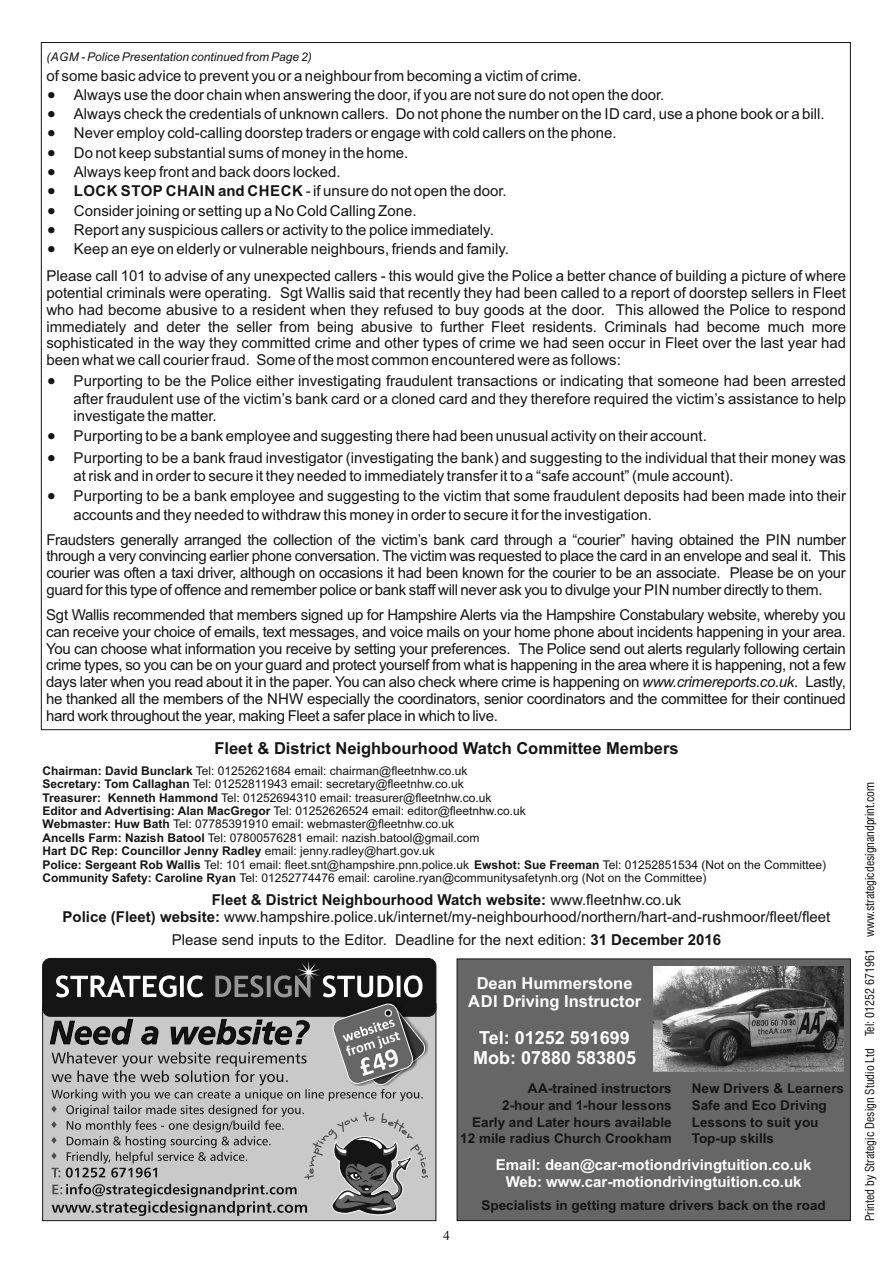
<style>
.page{position:relative;width:893px;height:1263px;background:#fff}
.page>*{position:absolute;margin:0;border:0;box-sizing:border-box;transform-origin:0 0}
.t1{font:700 18px/20.1px "Arial";color:#fefefe;text-align:center}
.t2{font:700 16.5px "Arial";color:#151515}
.t3{font:700 16.5px/18.5px "Arial";color:#fefefe;text-align:center}
.t4{font:15px/16.8px "Arial";color:#151515}
.t5{font:15px/25.2px "Arial";letter-spacing:-.02em;color:#151515}
.t6{font:700 15px/16.8px "Arial";color:#fefefe;text-align:center}
.t7{font:700 13.5px/16.6px "Arial";color:#151515;text-align:right}
.t8{font:13.5px "Times New Roman";color:#151515}
.t9{font:12px/13.4px "Arial";color:#151515}
.t10{font:condensed 12px "Swiss 721 BT";color:#151515}
.t11{font:italic 12px "Arial";color:#151515}
.s1{font-weight:700}
.s2{font-style:italic}
</style>
<div class="page">
<div style="left:456px;top:958px;width:395px;height:263px;background:#666"></div>
<svg style="left:42px;top:1003px;width:395px;height:218px;background:#b1b1b1"></svg>
<div style="left:42px;top:958px;width:394px;height:59px;background:#151515;border:1px solid #151515;border-radius:8px"></div>
<svg style="left:50px;top:961px;width:378px;height:255px"></svg>
<img style="left:653px;top:967px;width:190px;height:105px">
<p class="t11" style="left:46px;top:53px;width:267px">(AGM - Police Presentation continued from Page 2)</p>
<p class="t4" style="left:74px;top:68px;width:752px;line-height:19.2px;text-indent:-27px">of some basic advice to prevent you or a neighbour from becoming a victim of crime.<br>Always use the door chain when answering the door, if you are not sure do not open the door.<br>Always check the credentials of unknown callers. Do not phone the number on the ID card, use a phone book or a bill.<br>Never employ cold-calling doorstep traders or engage with cold callers on the phone.<br>Do not keep substantial sums of money in the home.<br>Always keep front and back doors locked.<br><span class="s1">LOCK STOP CHAIN and CHECK</span> - if unsure do not open the door.<br>Consider joining or setting up a No Cold Calling Zone.<br>Report any suspicious callers or activity to the police immediately.<br>Keep an eye on elderly or vulnerable neighbours, friends and family.</p>
<p class="t4" style="left:46px;top:269px;width:801px;text-align:justify">Please call 101 to advise of any unexpected callers - this would give the Police a better chance of building a picture of where potential criminals were operating. Sgt Wallis said that recently they had been called to a report of doorstep sellers in Fleet who had become abusive to a resident when they refused to buy goods at the door. This allowed the Police to respond immediately and deter the seller from being abusive to further Fleet residents. Criminals had become much more sophisticated in the way they committed crime and other types of crime we had seen occur in Fleet over the last year had been what we call courier fraud. Some of the most common encountered were as follows:</p>
<p class="t4" style="left:73px;top:373px;width:774px;line-height:18.1px">Purporting to be the Police either investigating fraudulent transactions or indicating that someone had been arrested after fraudulent use of the victim’s bank card or a cloned card and they therefore required the victim’s assistance to help</p>
<p class="t4" style="left:73px;top:406px;width:774px;line-height:21.1px">investigate the matter.<br>Purporting to be a bank employee and suggesting there had been unusual activity on their account.<br>Purporting to be a bank fraud investigator (investigating the bank) and suggesting to the individual that their money was</p>
<p class="t4" style="left:73px;top:467px;width:774px;line-height:20.4px">at risk and in order to secure it they needed to immediately transfer it to a “safe account” (mule account).<br>Purporting to be a bank employee and suggesting to the victim that some fraudulent deposits had been made into their</p>
<p class="t5" style="left:46px;top:503px;width:801px;text-indent:27px">accounts and they needed to withdraw this money in order to secure it for the investigation.<br>Fraudsters generally arranged the collection of the victim’s bank card through a “courier” having obtained the PIN number</p>
<p class="t4" style="left:46px;top:549px;width:801px;text-align:justify">through a very convincing earlier phone conversation. The victim was requested to place the card in an envelope and seal it. This courier was often a taxi driver, although on occasions it had been known for the courier to be an associate. Please be on your guard for this type of offence and remember police or bank staff will never ask you to divulge your PIN number directly to them.</p>
<p class="t4" style="left:46px;top:608px;width:801px;text-align:justify">Sgt Wallis recommended that members signed up for Hampshire Alerts via the Hampshire Constabulary website, whereby you can receive your choice of emails, text messages, and voice mails on your home phone about incidents happening in your area.<br>You can choose what information you receive by setting your preferences. The Police send out alerts regularly following certain crime types, so you can be on your guard and protect yourself from what is happening in the area where it is happening, not a few days later when you read about it in the paper. You can also check where crime is happening on <span class="s2">www.crimereports.co.uk</span>. Lastly, he thanked all the members of the NHW especially the coordinators, senior coordinators and the committee for their continued hard work throughout the year, making Fleet a safer place in which to live.</p>
<p class="t2" style="left:214px;top:742px;width:466px">Fleet &amp; District Neighbourhood Watch Committee Members</p>
<p class="t9" style="left:43px;top:765px;width:785px"><span class="s1">Chairman: David Bunclark</span> Tel: 01252621684 email: chairman@fleetnhw.co.uk<br><span class="s1">Secretary: Tom Callaghan</span> Tel: 01252811943 email: secretary@fleetnhw.co.uk<br><span class="s1">Treasurer: Kenneth Hammond</span> Tel: 01252694310 email: treasurer@fleetnhw.co.uk<br><span class="s1">Editor and Advertising: Alan MacGregor</span> Tel: 01252626524 email: editor@fleetnhw.co.uk<br><span class="s1">Webmaster: Huw Bath</span> Tel: 07785391910 email: webmaster@fleetnhw.co.uk<br><span class="s1">Ancells Farm: Nazish Batool</span> Tel: 07800576281 email: nazish.batool@gmail.com<br><span class="s1">Hart DC Rep: Councillor Jenny Radley</span> email: jenny.radley@hart.gov.uk<br><span class="s1">Police: Sergeant Rob Wallis</span> Tel: 101 email: fleet.snt@hampshire.pnn.police.uk <span class="s1">Ewshot: Sue Freeman</span> Tel: 01252851534 (Not on the Committee)<br><span class="s1">Community Safety: Caroline Ryan</span> Tel: 01252774476 email: caroline.ryan@communitysafetynh.org (Not on the Committee)</p>
<p class="t4" style="left:63px;top:892px;width:769px;text-align:center"><span class="s1">Fleet &amp; District Neighbourhood Watch website:</span> www.fleetnhw.co.uk<br><span class="s1">Police (Fleet) website:</span> www.hampshire.police.uk/internet/my-neighbourhood/northern/hart-and-rushmoor/fleet/fleet</p>
<p class="t4" style="left:172px;top:933px;width:551px">Please send inputs to the Editor. Deadline for the next edition: <span class="s1">31 December 2016</span></p>
<p class="t3" style="left:468px;top:975px;width:174px">Dean Hummerstone<br>ADI Driving Instructor</p>
<p class="t1" style="left:473px;top:1029px;width:165px">Tel: 01252 591699<br>Mob: 07880 583805</p>
<p class="t7" style="left:460px;top:1081px;width:213px">AA-trained instructors<br>2-hour and 1-hour lessons<br>Early and Later hours available<br>12 mile radius Church Crookham</p>
<p class="t7" style="left:692px;top:1081px;width:154px;text-align:left">New Drivers &amp; Learners<br>Safe and Eco Driving<br>Lessons to suit you<br>Top-up skills</p>
<p class="t8" style="left:443px;top:1230px;width:8px">4</p>
<p class="t6" style="left:496px;top:1158px;width:317px">Email: dean@car-motiondrivingtuition.co.uk<br>Web: www.car-motiondrivingtuition.co.uk</p>
<p class="t7" style="left:481px;top:1198px;width:346px">Specialists in getting mature drivers back on the road</p>
<p class="t10" style="left:865px;top:1221px;width:440px;rotate:-90deg">Printed by Strategic Design Studio Ltd Tel: 01252 671961 www.strategicdesignandprint.com</p>
</div>
